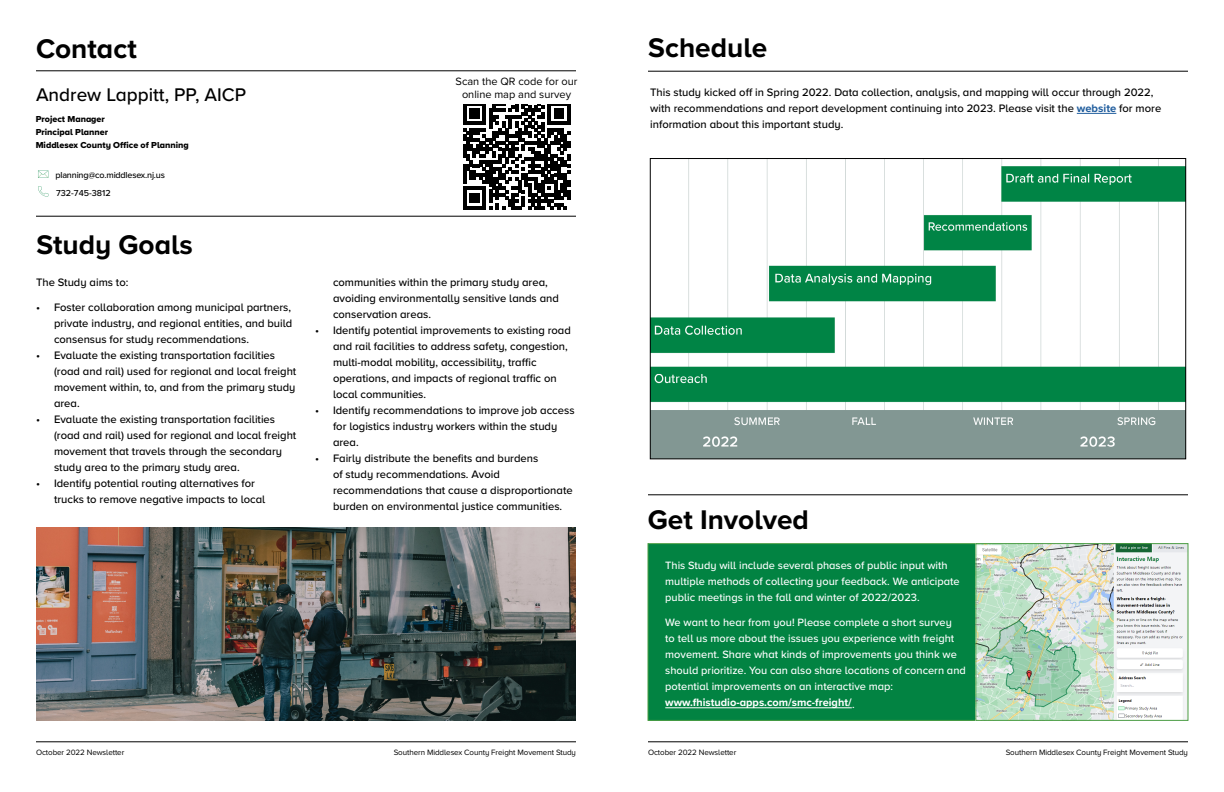
<style>
.page{position:relative;width:1224px;height:792px;background:#fff}
.page>*{position:absolute;margin:0;border:0;box-sizing:border-box;transform-origin:0 0}
.Paragraph{font:700 28px "Proxima Nova";color:#000}
.Header-Baskerville{font:700 28px "Proxima Nova";color:#000}
.t1{font:500 19px "Proxima Nova";color:#000}
.Paragraph-2{font:500 11.2px/16px "Proxima Nova";color:#000}
.Paragraph-3{font:500 11px/16px "Proxima Nova";color:#fff}
.t2{font:11px "Proxima Nova";color:#000}
.t3{font:9px "Proxima Nova Extrabld";color:#000}
.t4{font:500 9px "Proxima Nova";letter-spacing:-.02em;color:#000}
.t5{font:500 9px "Proxima Nova";color:#000}
.t6{font:8px "Proxima Nova";letter-spacing:-.01em;color:#000}
.s1{font-weight:700;color:#215e9e}
.s2{font-weight:700}
</style>
<div class="page">
<img style="left:36px;top:527px;width:540px;height:194px">
<hr style="left:36px;top:71px;width:540px;height:1px;background:#000">
<hr style="left:36px;top:216px;width:540px;height:1px;background:#000">
<hr style="left:36px;top:742px;width:540px;height:1px;background:#000">
<hr style="left:648px;top:742px;width:540px;height:1px;background:#000">
<img style="left:652px;top:160px;width:532px;height:297px">
<div style="left:650px;top:158px;width:536px;height:301px;border:1px solid #000"></div>
<svg style="left:38px;top:171px;width:10px;height:7px"></svg>
<svg style="left:38px;top:186px;width:10px;height:11px"></svg>
<div style="left:647px;top:543px;width:329px;height:178px;background:#028342"></div>
<hr style="left:665px;top:707px;width:187px;height:1px;background:#fff">
<img style="left:978px;top:545px;width:208px;height:174px">
<div style="left:976px;top:543px;width:212px;height:178px;border:1px solid #4c9e45"></div>
<hr style="left:1077px;top:113px;width:39px;height:1px;background:#215e9e">
<hr style="left:648px;top:71px;width:540px;height:1px;background:#000">
<svg style="left:463px;top:104px;width:107px;height:105px"></svg>
<hr style="left:648px;top:495px;width:540px;height:1px;background:#000">
<p class="Header-Baskerville" style="left:36px;top:28px;width:102px">Contact</p>
<p class="Paragraph" style="left:648px;top:26px;width:120px">Schedule</p>
<p class="t1" style="left:36px;top:80px;width:212px">Andrew Lappitt, PP, AICP</p>
<p class="t3" style="left:36px;top:113px;width:71px">Project Manager</p>
<p class="t3" style="left:36px;top:126px;width:74px">Principal Planner</p>
<p class="t3" style="left:36px;top:139px;width:155px">Middlesex County Office of Planning</p>
<p class="t4" style="left:55px;top:168px;width:111px">planning@co.middlesex.nj.us</p>
<p class="t5" style="left:56px;top:187px;width:56px">732-745-3812</p>
<p class="Paragraph" style="left:37px;top:224px;width:158px">Study Goals</p>
<p class="Paragraph-2" style="left:36px;top:274px;width:94px">The Study aims to:</p>
<p class="Paragraph-2" style="left:54px;top:299px;width:240px;text-align:justify;text-indent:-18px">• Foster collaboration among municipal partners, private industry, and regional entities, and build consensus for study recommendations.</p>
<p class="Paragraph-2" style="left:54px;top:347px;width:244px;text-indent:-18px">• Evaluate the existing transportation facilities (road and rail) used for regional and local freight movement within, to, and from the primary study area.</p>
<p class="Paragraph-2" style="left:54px;top:411px;width:244px;text-indent:-18px">• Evaluate the existing transportation facilities (road and rail) used for regional and local freight movement that travels through the secondary study area to the primary study area.</p>
<p class="Paragraph-2" style="left:54px;top:475px;width:213px;text-indent:-18px">• Identify potential routing alternatives for trucks to remove negative impacts to local</p>
<p class="t2" style="left:456px;top:73px;width:123px">Scan the QR code for our</p>
<p class="t2" style="left:462px;top:86px;width:111px">online map and survey</p>
<p class="Paragraph-2" style="left:333px;top:274px;width:227px">communities within the primary study area, avoiding environmentally sensitive lands and conservation areas.</p>
<p class="Paragraph-2" style="left:333px;top:322px;width:239px;text-indent:-18px">• Identify potential improvements to existing road and rail facilities to address safety, congestion, multi-modal mobility, accessibility, traffic operations, and impacts of regional traffic on local communities.</p>
<p class="Paragraph-2" style="left:333px;top:402px;width:243px;text-indent:-18px">• Identify recommendations to improve job access for logistics industry workers within the study area.</p>
<p class="Paragraph-2" style="left:333px;top:450px;width:241px;text-indent:-18px">• Fairly distribute the benefits and burdens<br>of study recommendations. Avoid recommendations that cause a disproportionate burden on environmental justice communities.</p>
<p class="Paragraph-2" style="left:650px;top:84px;width:513px">This study kicked off in Spring 2022. Data collection, analysis, and mapping will occur through 2022, with recommendations and report development continuing into 2023. Please visit the <span class="s1">website</span> for more information about this important study.</p>
<p class="Paragraph" style="left:648px;top:499px;width:163px">Get Involved</p>
<p class="Paragraph-3" style="left:665px;top:557px;width:296px">This Study will include several phases of public input with multiple methods of collecting your feedback. We anticipate public meetings in the fall and winter of 2022/2023.</p>
<p class="Paragraph-3" style="left:665px;top:614px;width:302px">We want to hear from you! Please complete a short survey<br>to tell us more about the issues you experience with freight movement. Share what kinds of improvements you think we should prioritize. You can also share locations of concern and potential improvements on an interactive map: <span class="s2">www.fhistudio-apps.com/smc-freight/</span></p>
<p class="Paragraph-3" style="left:852px;top:696px;width:4px">.</p>
<p class="t6" style="left:36px;top:746px;width:90px">October 2022 Newsletter</p>
<p class="t6" style="left:394px;top:746px;width:184px">Southern Middlesex County Freight Movement Study</p>
<p class="t6" style="left:1006px;top:746px;width:184px">Southern Middlesex County Freight Movement Study</p>
<p class="t6" style="left:648px;top:746px;width:90px">October 2022 Newsletter</p>
</div>
